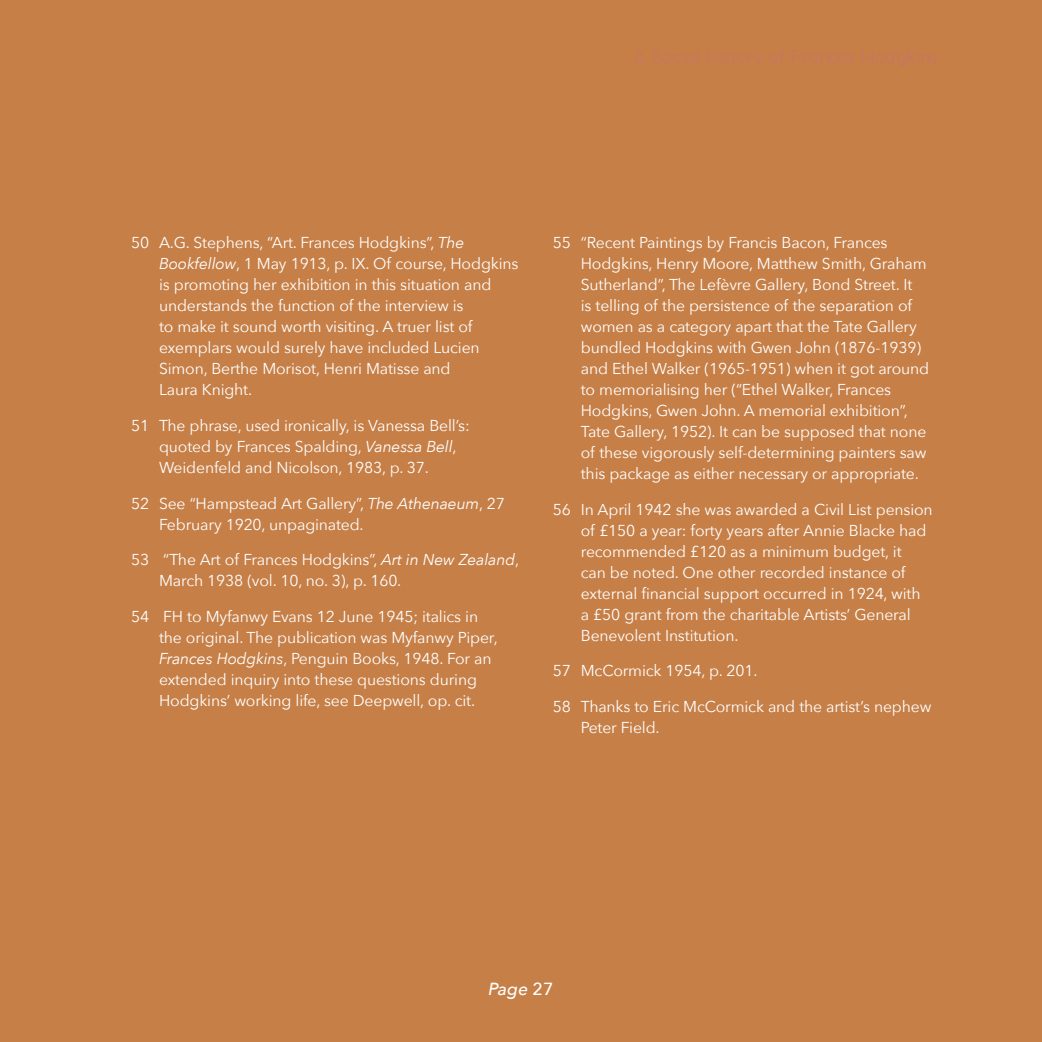
<style>
.page{position:relative;width:1042px;height:1042px;background:#c67f47}
.page>*{position:absolute;margin:0;border:0;box-sizing:border-box;transform-origin:0 0}
.t1{font:300 17.5px "COCOMAT";letter-spacing:.01em;color:#c77667}
.t2{font:italic 500 17.5px "Avenir Next";color:#fff}
.t3{font:15.75px/21px "Avenir Next";letter-spacing:-.01em;color:#fff}
.s1{font-style:italic}
.s2{font-style:normal}
</style>
<div class="page">
<p class="t1" style="left:633px;top:45px;width:305px">A Social History of Frances Hodgkins</p>
<p class="t3" style="left:159px;top:232px;width:361px;text-indent:-28px">50 A.G. Stephens, “Art. Frances Hodgkins”, <span class="s1">The Bookfellow</span>, 1 May 1913, p. IX. Of course, Hodgkins is promoting her exhibition in this situation and understands the function of the interview is<br>to make it sound worth visiting. A truer list of exemplars would surely have included Lucien Simon, Berthe Morisot, Henri Matisse and<br>Laura Knight.</p>
<p class="t3" style="left:159px;top:415px;width:312px;text-indent:-28px">51 The phrase, used ironically, is Vanessa Bell’s: quoted by Frances Spalding, <span class="s1">Vanessa Bell</span>,<br>Weidenfeld and Nicolson, 1983, p. 37.</p>
<p class="t3" style="left:159px;top:493px;width:347px;text-indent:-28px">52 See “Hampstead Art Gallery”, <span class="s1">The Athenaeum</span>, 27<br>February 1920, unpaginated.</p>
<p class="t3" style="left:159px;top:550px;width:361px;text-indent:-28px">53 “The Art of Frances Hodgkins”, <span class="s1">Art in New Zealand</span>,<br>March 1938 (vol. 10, no. 3), p. 160.</p>
<p class="t3" style="left:159px;top:607px;width:340px;text-indent:-28px">54 FH to Myfanwy Evans 12 June 1945; italics in the original. The publication was Myfanwy Piper, <span class="s1">Frances Hodgkins</span>, Penguin Books, 1948. For an extended inquiry into these questions during Hodgkins’ working life, see Deepwell, op. cit.</p>
<p class="t3" style="left:581px;top:232px;width:350px;text-indent:-28px">55 “Recent Paintings by Francis Bacon, Frances Hodgkins, Henry Moore, Matthew Smith, Graham Sutherland”, The Lefèvre Gallery, Bond Street. It<br>is telling of the persistence of the separation of women as a category apart that the Tate Gallery bundled Hodgkins with Gwen John (1876-1939) and Ethel Walker (1965-1951) when it got around to memorialising her (“Ethel Walker, Frances Hodgkins, Gwen John. A memorial exhibition”, Tate Gallery, 1952). It can be supposed that none of these vigorously self-determining painters saw this package as either necessary or appropriate.</p>
<p class="t3" style="left:581px;top:499px;width:353px;text-indent:-28px">56 In April 1942 she was awarded a Civil List pension of £150 a year: forty years after Annie Blacke had recommended £120 as a minimum budget, it<br>can be noted. One other recorded instance of external financial support occurred in 1924, with a £50 grant from the charitable Artists’ General Benevolent Institution.</p>
<p class="t3" style="left:553px;top:661px;width:206px">57 McCormick 1954, p. 201.</p>
<p class="t3" style="left:581px;top:697px;width:352px;text-indent:-28px">58 Thanks to Eric McCormick and the artist’s nephew<br>Peter Field.</p>
<p class="t2" style="left:488px;top:977px;width:66px">Page <span class="s2">27</span></p>
</div>
